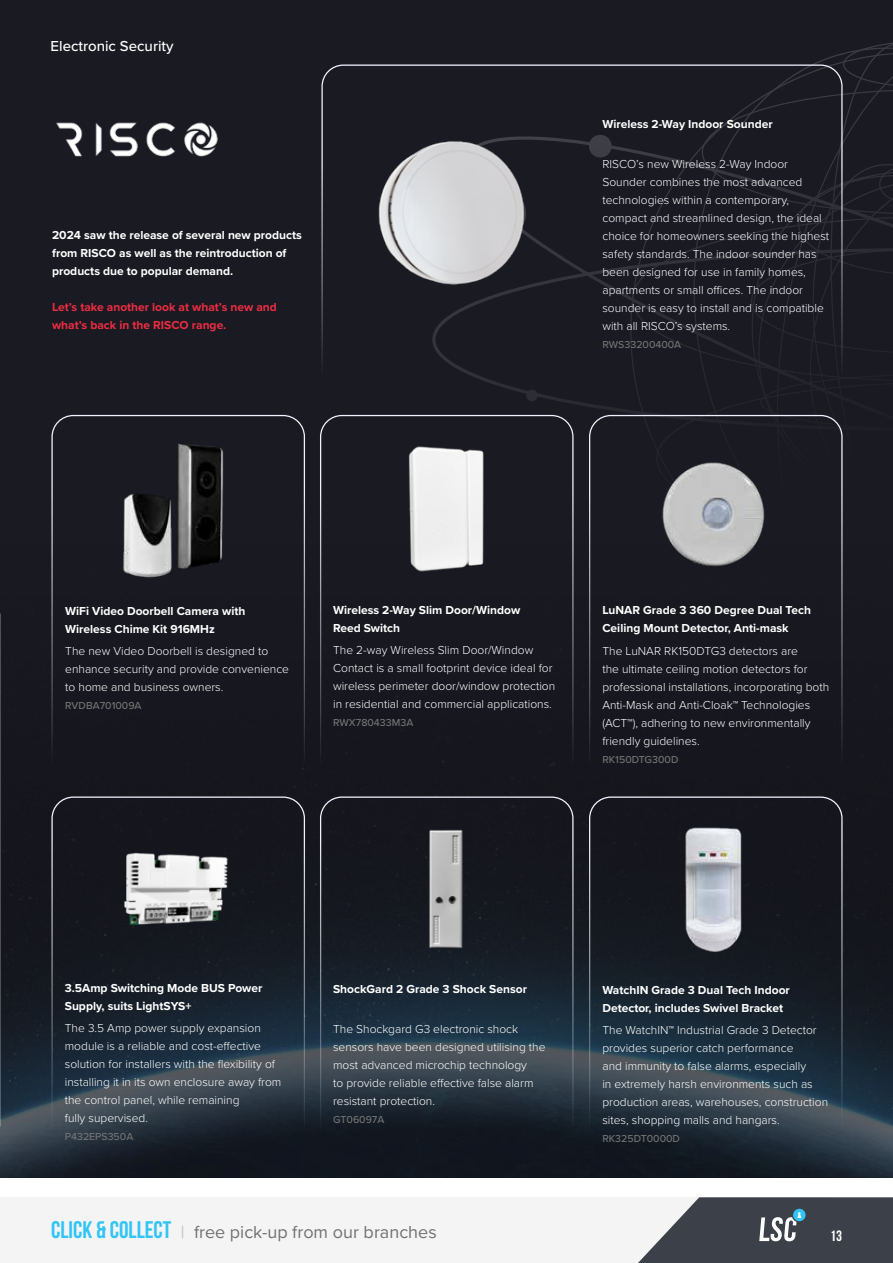
<style>
.page{position:relative;width:893px;height:1263px;background:#fff}
.page>*{position:absolute;margin:0;border:0;box-sizing:border-box;transform-origin:0 0}
.t1{font:18px "Proxima Nova";color:#727272}
.t2{font:500 15px "Proxima Nova";color:#fff}
.t3{font:700 15px "Bebas Neue";color:#fff}
.t4{font:300 12px/18px "Proxima Nova";color:#fff}
.t5{font:700 12px/18px "Proxima Nova";color:#fff}
.t6{font:700 12px/18px "Proxima Nova";color:#ee2c42}
.t7{font:500 10.5px "Proxima Nova";color:#727272}
.s1{font-family:"Bebas Neue";font-weight:700;font-size:24px;color:#32c5f4}
.s2{color:#bcbec0}
</style>
<div class="page">
<div style="left:0;top:0;width:893px;height:1178px;background:#191a22"></div>
<img style="left:0;top:768px;width:893px;height:410px">
<div style="left:0;top:1197px;width:830px;height:66px;background:#f4f4f4"></div>
<svg style="left:638px;top:1197px;width:255px;height:66px;background:#575c64"></svg>
<div style="left:0;top:444px;width:6px;height:684px;background:#000;opacity:.04"></div>
<div style="left:51px;top:796px;width:254px;height:366px;border:1px solid #f1f1ff;border-radius:21px"></div>
<div style="left:51px;top:415px;width:254px;height:365px;border:1px solid #f1f1ff;border-radius:21px"></div>
<div style="left:320px;top:796px;width:254px;height:366px;border:1px solid #f1f1ff;border-radius:21px"></div>
<div style="left:589px;top:796px;width:254px;height:366px;border:1px solid #f1f1ff;border-radius:21px"></div>
<svg style="left:629px;top:42px;width:264px;height:579px"></svg>
<svg style="left:432px;top:309px;width:28px;height:108px"></svg>
<svg style="left:460px;top:136px;width:433px;height:397px"></svg>
<div style="left:589px;top:135px;width:23px;height:22px;background:#3d3e45;border-radius:50%"></div>
<div style="left:526px;top:390px;width:12px;height:11px;background:#2c2d35;border-radius:50%"></div>
<img style="left:378px;top:136px;width:166px;height:170px">
<img style="left:658px;top:437px;width:111px;height:151px">
<img style="left:123px;top:443px;width:101px;height:135px">
<img style="left:640px;top:814px;width:148px;height:151px">
<img style="left:408px;top:434px;width:100px;height:138px">
<img style="left:100px;top:840px;width:148px;height:98px">
<img style="left:376px;top:813px;width:126px;height:152px">
<img style="left:56px;top:122px;width:162px;height:35px">
<p class="t2" style="left:51px;top:35px;width:125px">Electronic Security</p>
<p class="t5" style="left:52px;top:226px;width:251px">2024 saw the release of several new products from RISCO as well as the reintroduction of products due to popular demand.</p>
<p class="t6" style="left:52px;top:298px;width:226px">Let’s take another look at what’s new and what’s back in the RISCO range.</p>
<p class="t5" style="left:602px;top:115px;width:172px">Wireless 2-Way Indoor Sounder</p>
<p class="t4" style="left:602px;top:155px;width:228px">RISCO’s new Wireless 2-Way Indoor Sounder combines the most advanced technologies within a contemporary, compact and streamlined design, the ideal choice for homeowners seeking the highest safety standards. The indoor sounder has been designed for use in family homes, apartments or small offices. The indoor sounder is easy to install and is compatible with all RISCO’s systems.</p>
<p class="t7" style="left:602px;top:337px;width:80px">RWS33200400A</p>
<p class="t5" style="left:65px;top:602px;width:182px">WiFi Video Doorbell Camera with<br>Wireless Chime Kit 916MHz</p>
<p class="t4" style="left:65px;top:641px;width:225px">The new Video Doorbell is designed to enhance security and provide convenience to home and business owners.</p>
<p class="t7" style="left:65px;top:698px;width:78px">RVDBA701009A</p>
<p class="t5" style="left:333px;top:601px;width:189px">Wireless 2-Way Slim Door/Window<br>Reed Switch</p>
<p class="t4" style="left:333px;top:641px;width:224px">The 2-way Wireless Slim Door/Window Contact is a small footprint device ideal for wireless perimeter door/window protection in residential and commercial applications.</p>
<p class="t7" style="left:333px;top:715px;width:82px">RWX780433M3A</p>
<p class="t5" style="left:602px;top:601px;width:210px">LuNAR Grade 3 360 Degree Dual Tech<br>Ceiling Mount Detector, Anti-mask</p>
<p class="t4" style="left:602px;top:641px;width:228px">The LuNAR RK150DTG3 detectors are<br>the ultimate ceiling motion detectors for professional installations, incorporating both Anti-Mask and Anti-Cloak™ Technologies (ACT™), adhering to new environmentally friendly guidelines.</p>
<p class="t7" style="left:602px;top:751px;width:77px">RK150DTG300D</p>
<p class="t5" style="left:65px;top:979px;width:199px">3.5Amp Switching Mode BUS Power<br>Supply, suits LightSYS+</p>
<p class="t4" style="left:65px;top:1019px;width:218px">The 3.5 Amp power supply expansion module is a reliable and cost-effective solution for installers with the flexibility of installing it in its own enclosure away from the control panel, while remaining<br>fully supervised.</p>
<p class="t7" style="left:65px;top:1129px;width:70px">P432EPS350A</p>
<p class="t5" style="left:333px;top:980px;width:195px">ShockGard 2 Grade 3 Shock Sensor</p>
<p class="t4" style="left:333px;top:1020px;width:214px">The Shockgard G3 electronic shock sensors have been designed utilising the most advanced microchip technology<br>to provide reliable effective false alarm resistant protection.</p>
<p class="t7" style="left:333px;top:1112px;width:53px">GT06097A</p>
<h1 class="t1" style="left:51px;top:1219px;width:387px"><span class="s1">CLICK &amp; COLLECT</span> <span class="s2">|</span> free pick-up from our branches</h1>
<p class="t5" style="left:602px;top:981px;width:189px">WatchIN Grade 3 Dual Tech Indoor<br>Detector, includes Swivel Bracket</p>
<p class="t4" style="left:602px;top:1020px;width:227px">The WatchIN™ Industrial Grade 3 Detector provides superior catch performance<br>and immunity to false alarms, especially<br>in extremely harsh environments such as production areas, warehouses, construction sites, shopping malls and hangars.</p>
<p class="t7" style="left:602px;top:1131px;width:79px">RK325DT0000D</p>
<p class="t3" style="left:830px;top:1228px;width:13px">13</p>
</div>
